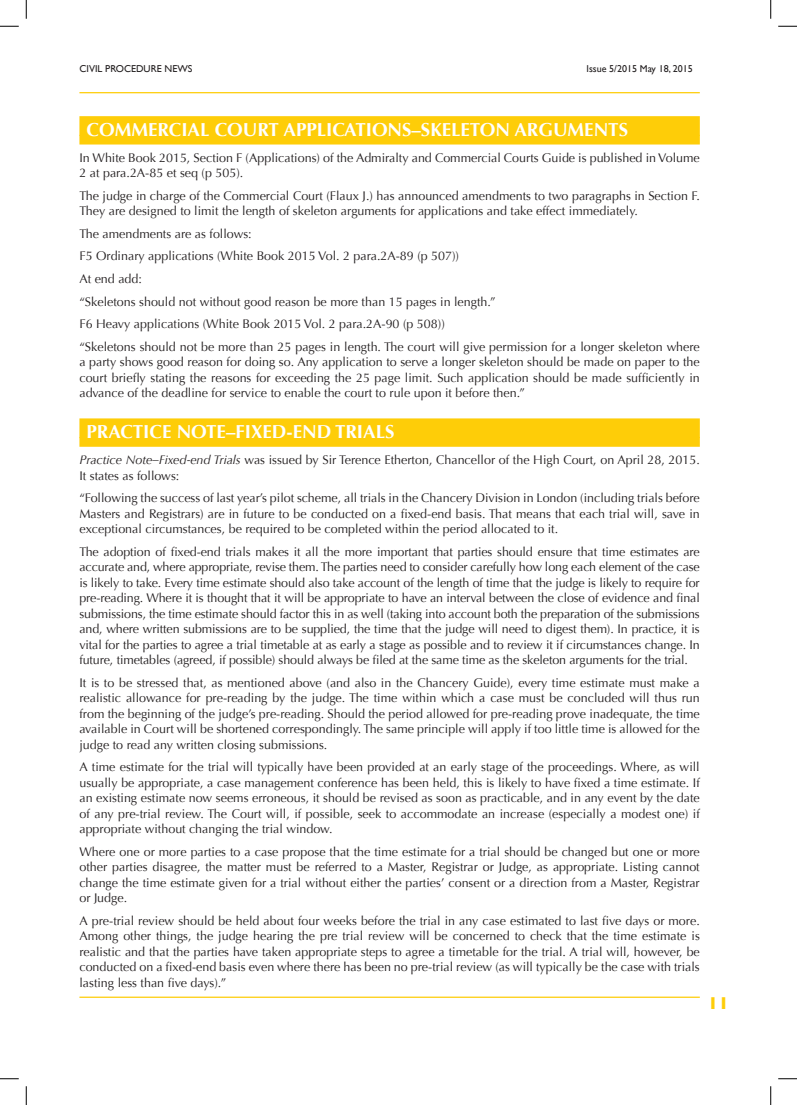
<style>
.page{position:relative;width:797px;height:1105px;background:#fff}
.page>*{position:absolute;margin:0;border:0;box-sizing:border-box;transform-origin:0 0}
.t1{font:700 18.75px "Optima";color:#fff}
.t2{font:700 17.5px "Gill Sans";color:#fecd08}
.t3{font:12.5px/15.5px "Optima";color:#231f20;text-align:justify}
.t4{font:10px "Gill Sans";color:#231f20}
.s1{font-style:italic}
</style>
<div class="page">
<hr style="left:79px;top:996px;width:620px;height:2px;background:#fecd08">
<hr style="left:79px;top:92px;width:620px;height:1px;background:#fecd08">
<div style="left:79px;top:116px;width:620px;height:29px;background:#fecd08"></div>
<div style="left:79px;top:418px;width:620px;height:29px;background:#fecd08"></div>
<svg style="left:0;top:25px;width:19px;height:2px"></svg>
<svg style="left:778px;top:25px;width:19px;height:2px"></svg>
<svg style="left:0;top:1078px;width:19px;height:1px"></svg>
<svg style="left:778px;top:1078px;width:19px;height:1px"></svg>
<svg style="left:25px;top:0;width:2px;height:19px"></svg>
<svg style="left:25px;top:1086px;width:2px;height:19px"></svg>
<svg style="left:770px;top:0;width:1px;height:19px"></svg>
<svg style="left:770px;top:1086px;width:1px;height:19px"></svg>
<p class="t4" style="left:79px;top:63px;width:114px">CIVIL PROCEDURE NEWS</p>
<p class="t4" style="left:586px;top:63px;width:108px">Issue 5/2015 May 18, 2015</p>
<h1 class="t1" style="left:86px;top:118px;width:543px">COMMERCIAL COURT APPLICATIONS–SKELETON ARGUMENTS</h1>
<p class="t3" style="left:79px;top:150px;width:622px">In White Book 2015, Section F (Applications) of the Admiralty and Commercial Courts Guide is published in Volume<br>2 at para.2A-85 et seq (p 505).</p>
<p class="t3" style="left:79px;top:188px;width:622px">The judge in charge of the Commercial Court (Flaux J.) has announced amendments to two paragraphs in Section F.<br>They are designed to limit the length of skeleton arguments for applications and take effect immediately.</p>
<p class="t3" style="left:79px;top:223px;width:622px;line-height:22.6px;text-align:left">The amendments are as follows:<br>F5 Ordinary applications (White Book 2015 Vol. 2 para.2A-89 (p 507))<br>At end add:<br>“Skeletons should not without good reason be more than 15 pages in length.”<br>F6 Heavy applications (White Book 2015 Vol. 2 para.2A-90 (p 508))<br>“Skeletons should not be more than 25 pages in length. The court will give permission for a longer skeleton where</p>
<p class="t3" style="left:79px;top:354px;width:622px">a party shows good reason for doing so. Any application to serve a longer skeleton should be made on paper to the court briefly stating the reasons for exceeding the 25 page limit. Such application should be made sufficiently in advance of the deadline for service to enable the court to rule upon it before then.”</p>
<h1 class="t1" style="left:86px;top:421px;width:309px">PRACTICE NOTE–FIXED-END TRIALS</h1>
<p class="t3" style="left:79px;top:452px;width:622px"><span class="s1">Practice Note–Fixed-end Trials</span> was issued by Sir Terence Etherton, Chancellor of the High Court, on April 28, 2015.<br>It states as follows:</p>
<p class="t3" style="left:79px;top:490px;width:622px">“Following the success of last year’s pilot scheme, all trials in the Chancery Division in London (including trials before Masters and Registrars) are in future to be conducted on a fixed-end basis. That means that each trial will, save in exceptional circumstances, be required to be completed within the period allocated to it.</p>
<p class="t3" style="left:79px;top:544px;width:622px">The adoption of fixed-end trials makes it all the more important that parties should ensure that time estimates are accurate and, where appropriate, revise them. The parties need to consider carefully how long each element of the case is likely to take. Every time estimate should also take account of the length of time that the judge is likely to require for pre-reading. Where it is thought that it will be appropriate to have an interval between the close of evidence and final submissions, the time estimate should factor this in as well (taking into account both the preparation of the submissions and, where written submissions are to be supplied, the time that the judge will need to digest them). In practice, it is vital for the parties to agree a trial timetable at as early a stage as possible and to review it if circumstances change. In future, timetables (agreed, if possible) should always be filed at the same time as the skeleton arguments for the trial.</p>
<p class="t3" style="left:79px;top:675px;width:622px">It is to be stressed that, as mentioned above (and also in the Chancery Guide), every time estimate must make a realistic allowance for pre-reading by the judge. The time within which a case must be concluded will thus run from the beginning of the judge’s pre-reading. Should the period allowed for pre-reading prove inadequate, the time available in Court will be shortened correspondingly. The same principle will apply if too little time is allowed for the judge to read any written closing submissions.</p>
<p class="t3" style="left:79px;top:759px;width:622px">A time estimate for the trial will typically have been provided at an early stage of the proceedings. Where, as will usually be appropriate, a case management conference has been held, this is likely to have fixed a time estimate. If an existing estimate now seems erroneous, it should be revised as soon as practicable, and in any event by the date of any pre-trial review. The Court will, if possible, seek to accommodate an increase (especially a modest one) if appropriate without changing the trial window.</p>
<p class="t3" style="left:79px;top:844px;width:622px">Where one or more parties to a case propose that the time estimate for a trial should be changed but one or more other parties disagree, the matter must be referred to a Master, Registrar or Judge, as appropriate. Listing cannot change the time estimate given for a trial without either the parties’ consent or a direction from a Master, Registrar or Judge.</p>
<p class="t3" style="left:79px;top:913px;width:622px">A pre-trial review should be held about four weeks before the trial in any case estimated to last five days or more.<br>Among other things, the judge hearing the pre trial review will be concerned to check that the time estimate is realistic and that the parties have taken appropriate steps to agree a timetable for the trial. A trial will, however, be conducted on a fixed-end basis even where there has been no pre-trial review (as will typically be the case with trials lasting less than five days).”</p>
<h2 class="t2" style="left:708px;top:989px;width:22px">11</h2>
</div>
